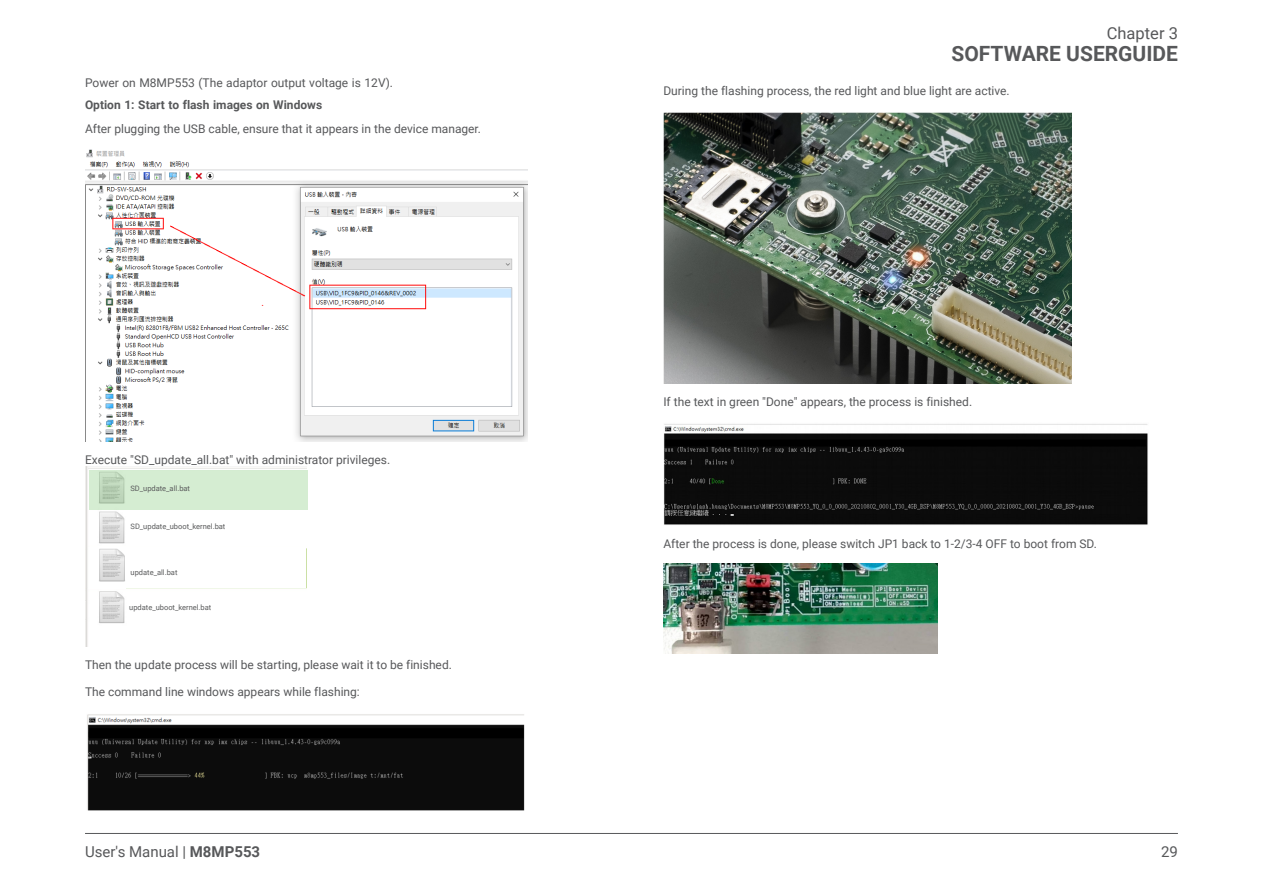
<style>
.page{position:relative;width:1263px;height:893px;background:#fff}
.page>*{position:absolute;margin:0;border:0;box-sizing:border-box;transform-origin:0 0}
.t1{font:700 21px "Roboto";color:#57585a}
.t2{font:16.5px "Roboto";color:#57585a}
.t3{font:15px "Roboto";color:#57585a}
.Body_Text{font:12px "Roboto";color:#57585a}
.Body_Text-2{font:700 12px "Roboto";color:#57585a}
.Heading_3__Not_listed_in_TOC{font:7.5px "Roboto";color:#595a5b}
.s1{font-weight:700}
</style>
<div class="page">
<hr style="left:85px;top:833px;width:1093px;height:1px;background:#57585a">
<img style="left:85px;top:149px;width:442px;height:292px">
<img style="left:85px;top:467px;width:221px;height:180px">
<div style="left:125px;top:547px;width:181px;height:41px;background:#fff"></div>
<img style="left:88px;top:548px;width:37px;height:41px">
<div style="left:126px;top:518px;width:179px;height:28px;background:#fff"></div>
<svg style="left:89px;top:470px;width:218px;height:40px;background:#d2eacf"></svg>
<div style="left:129px;top:604px;width:154px;height:11px;background:#fff"></div>
<img style="left:87px;top:714px;width:438px;height:97px">
<img style="left:663px;top:112px;width:408px;height:271px">
<img style="left:664px;top:424px;width:484px;height:101px">
<img style="left:663px;top:563px;width:275px;height:91px">
<p class="Body_Text" style="left:85px;top:74px;width:310px">Power on M8MP553 (The adaptor output voltage is 12V).</p>
<p class="Body_Text-2" style="left:85px;top:96px;width:239px">Option 1: Start to flash images on Windows</p>
<p class="Body_Text" style="left:85px;top:120px;width:398px">After plugging the USB cable, ensure that it appears in the device manager.</p>
<p class="Body_Text" style="left:85px;top:451px;width:307px">Execute "SD_update_all.bat" with administrator privileges.</p>
<p class="Heading_3__Not_listed_in_TOC" style="left:130px;top:483px;width:61px">SD_update_all.bat</p>
<p class="Heading_3__Not_listed_in_TOC" style="left:131px;top:521px;width:96px">SD_update_uboot_kernel.bat</p>
<p class="Heading_3__Not_listed_in_TOC" style="left:131px;top:567px;width:48px">update_all.bat</p>
<p class="Heading_3__Not_listed_in_TOC" style="left:129px;top:602px;width:84px">update_uboot_kernel.bat</p>
<p class="Body_Text" style="left:85px;top:656px;width:368px">Then the update process will be starting, please wait it to be finished.</p>
<p class="Body_Text" style="left:85px;top:683px;width:276px">The command line windows appears while flashing:</p>
<p class="t2" style="left:1107px;top:21px;width:73px">Chapter 3</p>
<p class="t1" style="left:951px;top:39px;width:228px">SOFTWARE USERGUIDE</p>
<p class="Body_Text" style="left:663px;top:83px;width:348px">During the flashing process, the red light and blue light are active.</p>
<p class="Body_Text" style="left:663px;top:393px;width:310px">If the text in green "Done" appears, the process is finished.</p>
<p class="Body_Text" style="left:663px;top:535px;width:435px">After the process is done, please switch JP1 back to 1-2/3-4 OFF to boot from SD.</p>
<p class="t3" style="left:85px;top:841px;width:177px">User's Manual | <span class="s1">M8MP553</span></p>
<p class="t3" style="left:1161px;top:841px;width:18px">29</p>
</div>
